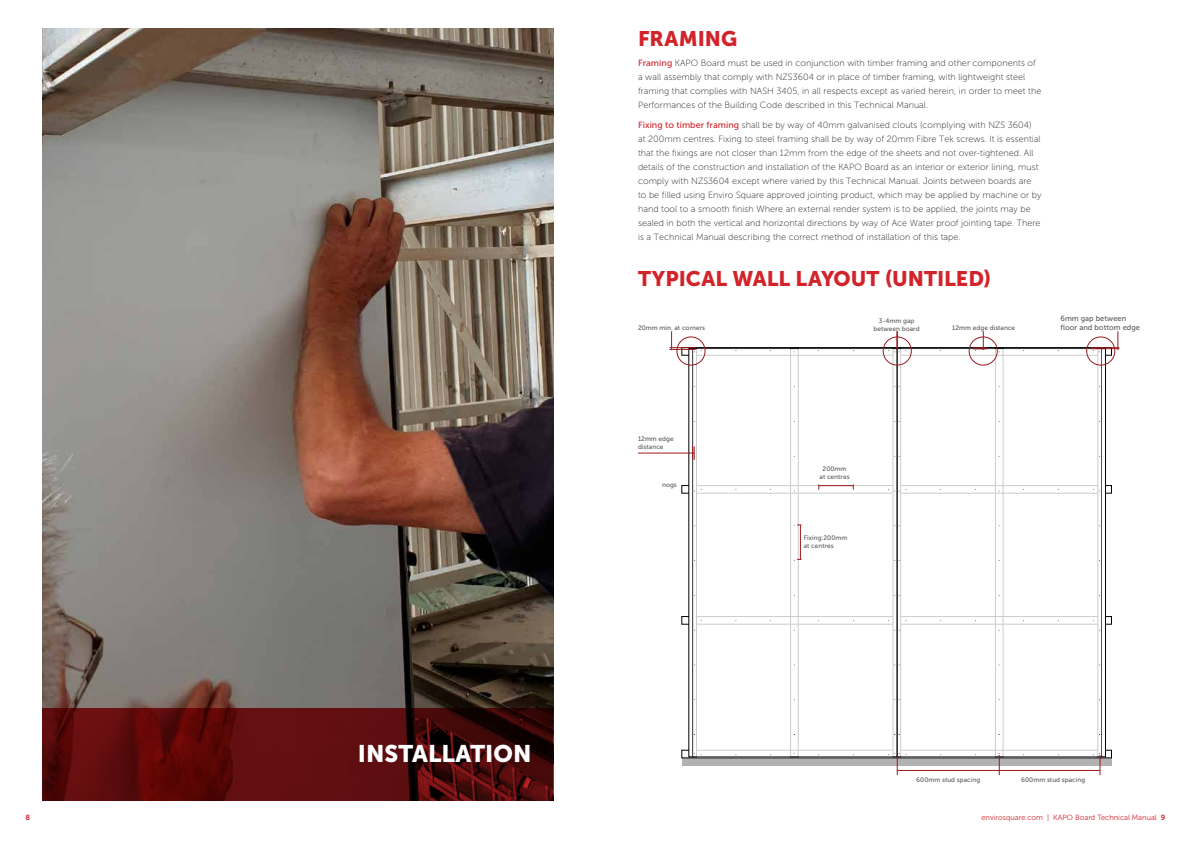
<style>
.page{position:relative;width:1191px;height:842px;background:#fff}
.page>*{position:absolute;margin:0;border:0;box-sizing:border-box;transform-origin:0 0}
.t1{font:23.9px "Museo Sans 900";color:#fff}
.t2{font:21px "Museo Sans 900";color:#d3232a}
.t3{font:9px/14px "Museo Sans 100";letter-spacing:.005em;color:#221f20}
.t4{font:7.5px "Museo Sans 300";color:#d3232a}
.t5{font:7.5px/9px "Museo Sans 500";letter-spacing:.005em;color:#59595b}
.t6{font:7.5px "Museo Sans 700";color:#d3232a}
.t7{font:6.5px/8px "Museo Sans 500";letter-spacing:.005em;color:#59595b;text-align:center}
.s1{font-family:"Museo Sans 500";color:#d3232a}
.s2{font-family:"Museo Sans 700"}
</style>
<div class="page">
<img style="left:43px;top:28px;width:510px;height:680px">
<svg style="left:43px;top:708px;width:510px;height:92px;background:#530a0b"></svg>
<div style="left:682px;top:758px;width:429px;height:7px;background:#b3b2b2"></div>
<div style="left:681px;top:347px;width:430px;height:8px;border:1px solid #000"></div>
<div style="left:689px;top:349px;width:7px;height:408px;background:#fff"></div>
<div style="left:692px;top:349px;width:204px;height:408px;background:#fff"></div>
<svg style="left:1101px;top:352px;width:2px;height:403px"></svg>
<div style="left:897px;top:349px;width:204px;height:408px;background:#fff"></div>
<div style="left:897px;top:348px;width:204px;height:409px;border:1px solid #000"></div>
<svg style="left:888px;top:489px;width:18px;height:3px"></svg>
<svg style="left:998px;top:753px;width:2px;height:22px"></svg>
<svg style="left:1099px;top:753px;width:1px;height:22px"></svg>
<svg style="left:888px;top:753px;width:18px;height:22px"></svg>
<svg style="left:888px;top:331px;width:18px;height:21px"></svg>
<svg style="left:692px;top:446px;width:3px;height:14px"></svg>
<hr style="left:819px;top:485px;width:34px;height:1px;background:#991a1f">
<hr style="left:800px;top:525px;width:1px;height:34px;background:#991a1f">
<hr style="left:897px;top:770px;width:203px;height:1px;background:#991a1f">
<hr style="left:638px;top:453px;width:56px;height:1px;background:#991a1f">
<svg style="left:973px;top:331px;width:13px;height:20px"></svg>
<svg style="left:669px;top:331px;width:32px;height:21px"></svg>
<svg style="left:1090px;top:331px;width:29px;height:21px"></svg>
<div style="left:677px;top:337px;width:28px;height:28px;border:1px solid #991a1f;border-radius:50%"></div>
<div style="left:883px;top:337px;width:28px;height:28px;border:1px solid #991a1f;border-radius:50%"></div>
<div style="left:969px;top:337px;width:28px;height:28px;border:1px solid #991a1f;border-radius:50%"></div>
<div style="left:1086px;top:337px;width:29px;height:28px;border:1px solid #991a1f;border-radius:50%"></div>
<h1 class="t1" style="left:358px;top:740px;width:175px">INSTALLATION</h1>
<h2 class="t2" style="left:638px;top:27px;width:101px">FRAMING</h2>
<p class="t3" style="left:638px;top:56px;width:405px"><span class="s1">Framing</span> KAPO Board must be used in conjunction with timber framing and other components of a wall assembly that comply with NZS3604 or in place of timber framing, with lightweight steel framing that complies with NASH 3405, in all respects except as varied herein, in order to meet the Performances of the Building Code described in this Technical Manual.</p>
<p class="t3" style="left:638px;top:118px;width:405px"><span class="s1">Fixing to timber framing</span> shall be by way of 40mm galvanised clouts (complying with NZS 3604)<br>at 200mm centres. Fixing to steel framing shall be by way of 20mm Fibre Tek screws. It is essential that the fixings are not closer than 12mm from the edge of the sheets and not over-tightened. All details of the construction and installation of the KAPO Board as an interior or exterior lining, must comply with NZS3604 except where varied by this Technical Manual. Joints between boards are to be filled using Enviro Square approved jointing product, which may be applied by machine or by hand tool to a smooth finish Where an external render system is to be applied, the joints may be sealed in both the vertical and horizontal directions by way of Ace Water proof jointing tape. There is a Technical Manual describing the correct method of installation of this tape.</p>
<h2 class="t2" style="left:638px;top:266px;width:355px">TYPICAL WALL LAYOUT (UNTILED)</h2>
<p class="t7" style="left:638px;top:324px;width:69px">20mm min. at corners</p>
<p class="t7" style="left:873px;top:316px;width:48px">3-4mm gap between board</p>
<p class="t7" style="left:952px;top:324px;width:64px">12mm edge distance</p>
<p class="t5" style="left:1060px;top:314px;width:81px">6mm gap between floor and bottom edge</p>
<p class="t7" style="left:638px;top:435px;width:37px;text-align:left">12mm edge distance</p>
<p class="t7" style="left:662px;top:480px;width:16px">nogs</p>
<p class="t7" style="left:819px;top:464px;width:32px">200mm at centres</p>
<p class="t7" style="left:803px;top:534px;width:45px;text-align:left">Fixing:200mm at centres</p>
<p class="t7" style="left:916px;top:776px;width:66px">600mm stud spacing</p>
<p class="t7" style="left:1021px;top:776px;width:66px">600mm stud spacing</p>
<p class="t6" style="left:26px;top:813px;width:6px">8</p>
<p class="t4" style="left:981px;top:813px;width:185px">envirosquare.com | KAPO Board Technical Manual <span class="s2">9</span></p>
</div>
